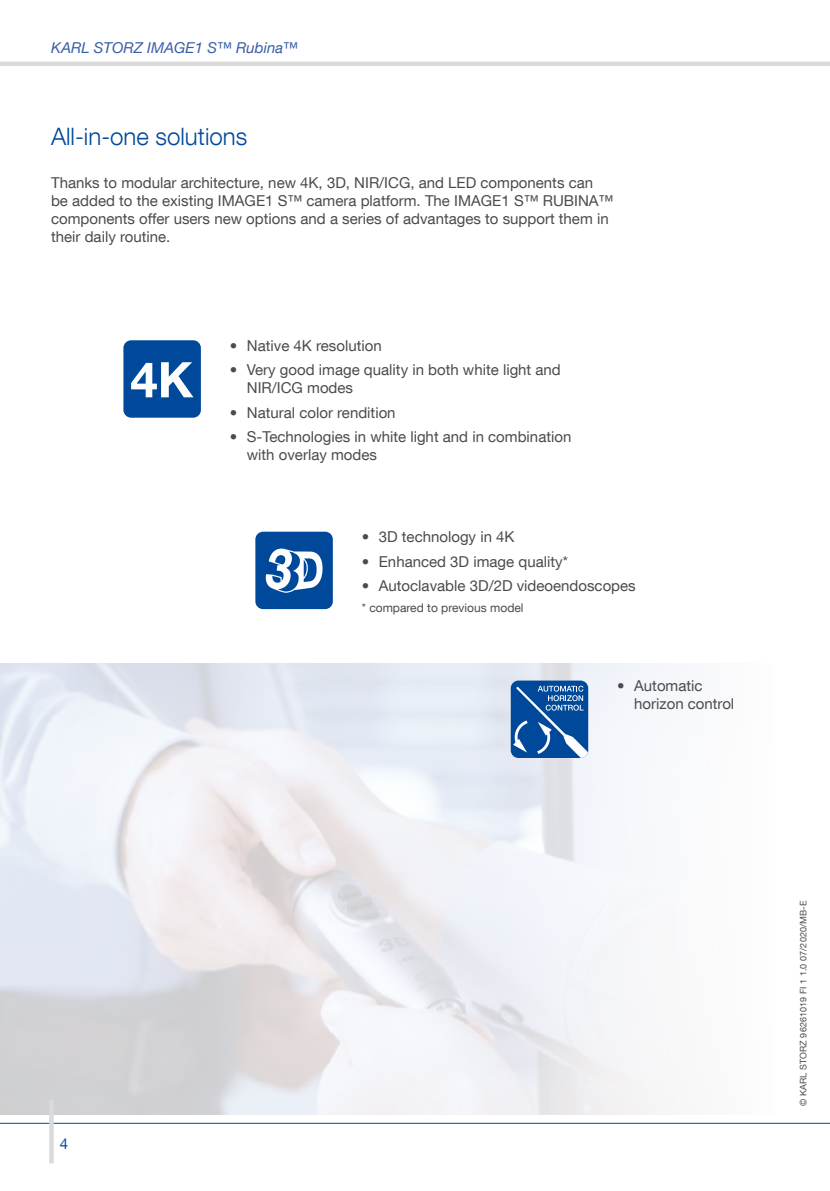
<style>
.page{position:relative;width:830px;height:1191px;background:#fff}
.page>*{position:absolute;margin:0;border:0;box-sizing:border-box;transform-origin:0 0}
.t1{font:300 24px "KS Helvetica Neue";color:#00499a}
.t2{font:15px/18px "KS Helvetica Neue";color:#4b4b4a}
.t3{font:italic 15px "KS Helvetica Neue";color:#395ea8}
.t4{font:15px "KS Helvetica Neue";color:#00499a}
.t5{font:12px "KS Helvetica Neue";color:#4b4b4a}
.t6{font:9px "KS Helvetica Neue";letter-spacing:.01em;color:#4b4b4a}
</style>
<div class="page">
<hr style="left:0;top:62px;width:829px;height:4px;background:#dadada">
<hr style="left:0;top:1123px;width:829px;height:1px;background:#00499a">
<div style="left:123px;top:340px;width:78px;height:78px;background:#00499a;border-radius:8px"></div>
<svg style="left:131px;top:362px;width:62px;height:35px"></svg>
<div style="left:255px;top:531px;width:78px;height:78px;background:#00499a;border-radius:8px"></div>
<svg style="left:265px;top:548px;width:57px;height:45px"></svg>
<div style="left:510px;top:680px;width:78px;height:78px;background:#00499a;border-radius:8px"></div>
<svg style="left:513px;top:685px;width:75px;height:73px"></svg>
<div style="left:49px;top:1099px;width:5px;height:64px;background:#dadada"></div>
<p class="t3" style="left:51px;top:39px;width:248px">KARL STORZ IMAGE1 S™ Rubina™</p>
<h1 class="t1" style="left:51px;top:121px;width:197px">All-in-one solutions</h1>
<p class="t2" style="left:51px;top:174px;width:563px">Thanks to modular architecture, new 4K, 3D, NIR/ICG, and LED components can be added to the existing IMAGE1 S™ camera platform. The IMAGE1 S™ RUBINA™ components offer users new options and a series of advantages to support them in their daily routine.</p>
<p class="t2" style="left:230px;top:336px;width:153px">• Native 4K resolution</p>
<p class="t2" style="left:247px;top:361px;width:315px;text-indent:-17px">• Very good image quality in both white light and<br>NIR/ICG modes</p>
<p class="t2" style="left:230px;top:403px;width:167px">• Natural color rendition</p>
<p class="t2" style="left:247px;top:427px;width:326px;text-indent:-17px">• S-Technologies in white light and in combination with overlay modes</p>
<p class="t2" style="left:361px;top:528px;width:154px">• 3D technology in 4K</p>
<p class="t2" style="left:361px;top:552px;width:207px">• Enhanced 3D image quality*</p>
<p class="t2" style="left:361px;top:576px;width:275px">• Autoclavable 3D/2D videoendoscopes</p>
<p class="t5" style="left:361px;top:600px;width:163px">* compared to previous model</p>
<p class="t2" style="left:634px;top:676px;width:101px;text-indent:-17px">• Automatic horizon control</p>
<p class="t4" style="left:60px;top:1134px;width:10px">4</p>
<p class="t6" style="left:797px;top:1106px;width:207px;rotate:-90deg">© KARL STORZ 96261019 FI 1 1.0 07/2020/MB-E</p>
</div>
